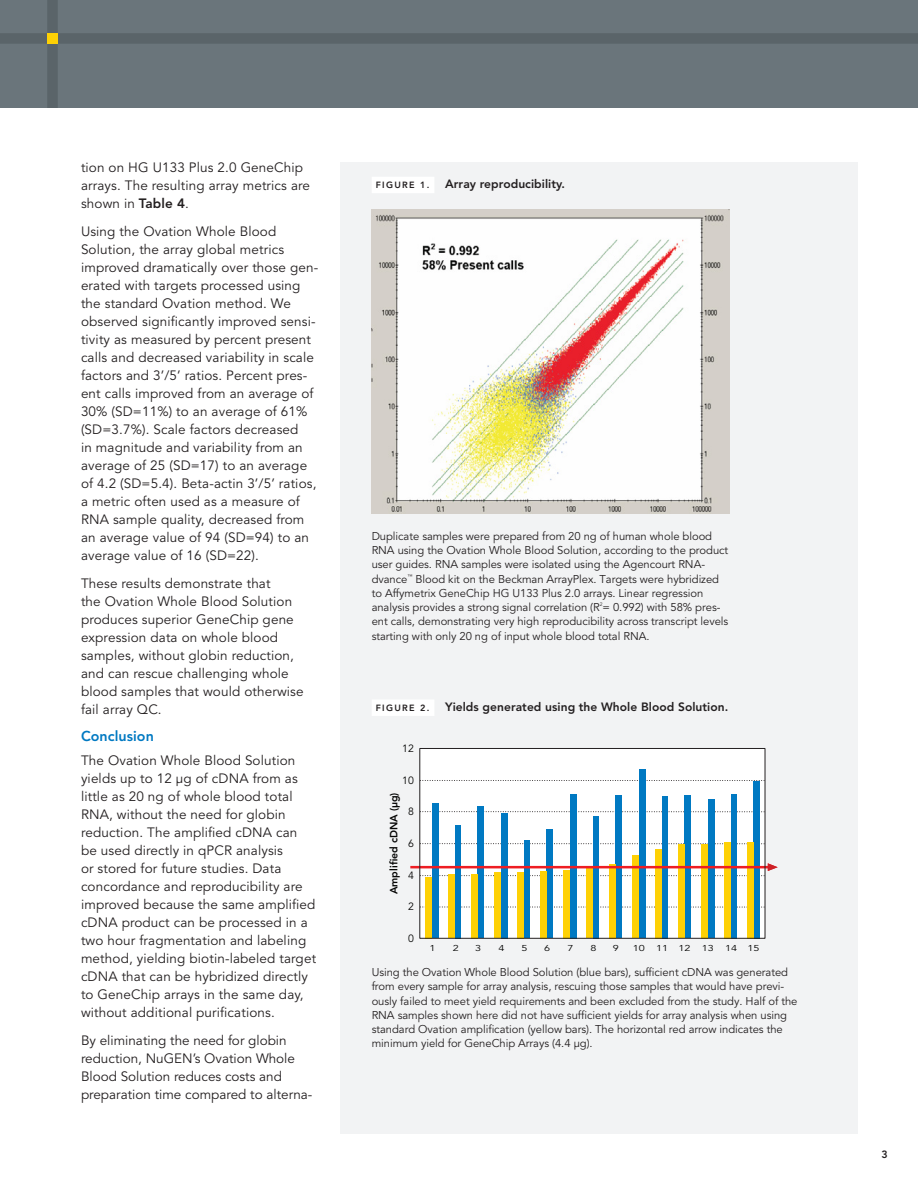
<style>
.page{position:relative;width:918px;height:1188px;background:#fff}
.page>*{position:absolute;margin:0;border:0;box-sizing:border-box;transform-origin:0 0}
.t1{font:800 14.25px "Avenir LT Std";letter-spacing:.005em;color:#0079c2}
.t2{font:13.5px/18px "Avenir LT Std";letter-spacing:.01em;color:#231f20}
.t3{font:800 12px "Avenir LT Std";letter-spacing:.005em;color:#231f20}
.t4{font:11.25px/14.2px "Avenir LT Std";letter-spacing:-.005em;color:#231f20}
.t5{font:800 10.5px "Avenir LT Std";color:#050504}
.t6{font:10.5px "Avenir LT Std";color:#050504}
.t7{font:800 10.5px "Avenir LT Std";color:#231f20}
.t8{font:800 9px "Avenir LT Std";letter-spacing:.15em;color:#231f20}
.t9{font:8.55px "Avenir LT Std";color:#050504;scale:1.27 1}
.t10{font:5.1px "Avenir LT Std";color:#231f20}
.s1{font-weight:800}
.s2{font-size:9px}
</style>
<div class="page">
<div style="left:0;top:0;width:918px;height:108px;background:#6a757b"></div>
<div style="left:0;top:33px;width:918px;height:11px;background:#5a6469"></div>
<div style="left:47px;top:0;width:11px;height:108px;background:#5a6469"></div>
<div style="left:47px;top:33px;width:11px;height:11px;background:#fed105"></div>
<div style="left:340px;top:162px;width:518px;height:972px;background:#f2f3f4"></div>
<img style="left:372px;top:210px;width:358px;height:304px">
<div style="left:420px;top:748px;width:345px;height:191px;background:#fff"></div>
<svg style="left:422px;top:907px;width:341px;height:1px"></svg>
<svg style="left:422px;top:843px;width:341px;height:1px"></svg>
<svg style="left:422px;top:811px;width:341px;height:1px"></svg>
<svg style="left:422px;top:780px;width:341px;height:1px"></svg>
<div style="left:432px;top:803px;width:7px;height:135px;background:#0079c2"></div>
<div style="left:455px;top:825px;width:6px;height:113px;background:#0079c2"></div>
<div style="left:478px;top:807px;width:6px;height:131px;background:#0079c2"></div>
<div style="left:501px;top:813px;width:7px;height:125px;background:#0079c2"></div>
<div style="left:524px;top:841px;width:6px;height:97px;background:#0079c2"></div>
<div style="left:547px;top:829px;width:6px;height:109px;background:#0079c2"></div>
<div style="left:570px;top:794px;width:6px;height:144px;background:#0079c2"></div>
<div style="left:593px;top:816px;width:6px;height:122px;background:#0079c2"></div>
<div style="left:616px;top:796px;width:6px;height:142px;background:#0079c2"></div>
<div style="left:639px;top:769px;width:6px;height:169px;background:#0079c2"></div>
<div style="left:662px;top:796px;width:6px;height:142px;background:#0079c2"></div>
<div style="left:684px;top:796px;width:7px;height:142px;background:#0079c2"></div>
<div style="left:708px;top:799px;width:6px;height:139px;background:#0079c2"></div>
<div style="left:731px;top:794px;width:6px;height:144px;background:#0079c2"></div>
<div style="left:753px;top:781px;width:7px;height:157px;background:#0079c2"></div>
<div style="left:425px;top:877px;width:7px;height:61px;background:#fed105"></div>
<div style="left:449px;top:874px;width:6px;height:64px;background:#fed105"></div>
<div style="left:471px;top:874px;width:7px;height:64px;background:#fed105"></div>
<div style="left:494px;top:873px;width:7px;height:65px;background:#fed105"></div>
<div style="left:518px;top:872px;width:6px;height:66px;background:#fed105"></div>
<div style="left:540px;top:871px;width:7px;height:67px;background:#fed105"></div>
<div style="left:563px;top:870px;width:7px;height:68px;background:#fed105"></div>
<div style="left:586px;top:869px;width:7px;height:69px;background:#fed105"></div>
<div style="left:609px;top:864px;width:7px;height:74px;background:#fed105"></div>
<div style="left:632px;top:856px;width:7px;height:82px;background:#fed105"></div>
<div style="left:655px;top:849px;width:7px;height:89px;background:#fed105"></div>
<div style="left:678px;top:844px;width:6px;height:94px;background:#fed105"></div>
<div style="left:701px;top:844px;width:7px;height:94px;background:#fed105"></div>
<div style="left:724px;top:842px;width:7px;height:96px;background:#fed105"></div>
<div style="left:747px;top:842px;width:6px;height:96px;background:#fed105"></div>
<svg style="left:410px;top:863px;width:368px;height:13px"></svg>
<div style="left:420px;top:748px;width:345px;height:190px;border:1px solid #231f20"></div>
<div style="left:372px;top:177px;width:62px;height:16px;background:#fff"></div>
<div style="left:372px;top:699px;width:62px;height:17px;background:#fff"></div>
<p class="t2" style="left:81px;top:159px;width:231px">tion on HG U133 Plus 2.0 GeneChip arrays. The resulting array metrics are shown in <span class="s1">Table 4</span>.</p>
<p class="t2" style="left:81px;top:223px;width:239px">Using the Ovation Whole Blood Solution, the array global metrics improved dramatically over those gen&shy;erated with targets processed using the standard Ovation method. We observed significantly improved sensi&shy;tivity as measured by percent present calls and decreased variability in scale factors and 3’/5’ ratios. Percent pres&shy;ent calls improved from an average of 30% (SD=11%) to an average of 61% (SD=3.7%). Scale factors decreased<br>in magnitude and variability from an average of 25 (SD=17) to an average of 4.2 (SD=5.4). Beta-actin 3’/5’ ratios, a metric often used as a measure of RNA sample quality, decreased from an average value of 94 (SD=94) to an average value of 16 (SD=22).</p>
<p class="t2" style="left:81px;top:574px;width:224px">These results demonstrate that<br>the Ovation Whole Blood Solution produces superior GeneChip gene expression data on whole blood samples, without globin reduction, and can rescue challenging whole blood samples that would otherwise fail array QC.</p>
<p class="t1" style="left:81px;top:727px;width:74px">Conclusion</p>
<p class="t2" style="left:81px;top:752px;width:237px">The Ovation Whole Blood Solution yields up to 12 µg of cDNA from as little as 20 ng of whole blood total RNA, without the need for globin reduction. The amplified cDNA can be used directly in qPCR analysis<br>or stored for future studies. Data concordance and reproducibility are improved because the same amplified cDNA product can be processed in a two hour fragmentation and labeling method, yielding biotin-labeled target cDNA that can be hybridized directly to GeneChip arrays in the same day, without additional purifications.</p>
<p class="t2" style="left:81px;top:1032px;width:233px">By eliminating the need for globin reduction, NuGEN’s Ovation Whole Blood Solution reduces costs and preparation time compared to alterna-</p>
<p class="t8" style="left:376px;top:180px;width:34px">Figure</p>
<p class="t3" style="left:420px;top:177px;width:146px"><span class="s2">1.</span> Array reproducibility.</p>
<p class="t4" style="left:372px;top:529px;width:358px">Duplicate samples were prepared from 20 ng of human whole blood RNA using the Ovation Whole Blood Solution, according to the product user guides. RNA samples were isolated using the Agencourt RNA&shy;dvance</p>
<p class="t10" style="left:407px;top:573px;width:7px">™</p>
<p class="t4" style="left:372px;top:572px;width:350px;text-indent:44px">Blood kit on the Beckman ArrayPlex. Targets were hybridized to Affymetrix GeneChip HG U133 Plus 2.0 arrays. Linear regression analysis provides a strong signal correlation (R = 0.992) with 58% pres-</p>
<p class="t10" style="left:600px;top:601px;width:4px">2</p>
<p class="t4" style="left:372px;top:615px;width:358px">ent calls, demonstrating very high reproducibility across transcript levels starting with only 20 ng of input whole blood total RNA.</p>
<p class="t8" style="left:376px;top:703px;width:34px">Figure</p>
<p class="t3" style="left:420px;top:700px;width:310px"><span class="s2">2.</span> Yields generated using the Whole Blood Solution.</p>
<p class="t6" style="left:402px;top:742px;width:13px">12</p>
<p class="t6" style="left:402px;top:774px;width:13px">10</p>
<p class="t5" style="left:388px;top:894px;width:103px;rotate:-90deg">Amplified cDNA (µg)</p>
<p class="t6" style="left:408px;top:805px;width:7px">8</p>
<p class="t6" style="left:408px;top:837px;width:7px">6</p>
<p class="t6" style="left:408px;top:869px;width:7px">4</p>
<p class="t6" style="left:408px;top:901px;width:7px">2</p>
<p class="t6" style="left:408px;top:932px;width:7px">0</p>
<p class="t9" style="left:430px;top:944px;width:6px">1</p>
<p class="t9" style="left:453px;top:944px;width:6px">2</p>
<p class="t9" style="left:475px;top:944px;width:6px">3</p>
<p class="t9" style="left:498px;top:944px;width:6px">4</p>
<p class="t9" style="left:522px;top:944px;width:6px">5</p>
<p class="t9" style="left:544px;top:944px;width:6px">6</p>
<p class="t9" style="left:567px;top:944px;width:6px">7</p>
<p class="t9" style="left:591px;top:944px;width:6px">8</p>
<p class="t9" style="left:613px;top:944px;width:6px">9</p>
<p class="t9" style="left:633px;top:944px;width:11px">10</p>
<p class="t9" style="left:656px;top:944px;width:29px">11 12</p>
<p class="t9" style="left:702px;top:944px;width:11px">13</p>
<p class="t9" style="left:725px;top:944px;width:28px">14 15</p>
<p class="t4" style="left:372px;top:965px;width:427px">Using the Ovation Whole Blood Solution (blue bars), sufficient cDNA was generated from every sample for array analysis, rescuing those samples that would have previ&shy;ously failed to meet yield requirements and been excluded from the study. Half of the RNA samples shown here did not have sufficient yields for array analysis when using standard Ovation amplification (yellow bars). The horizontal red arrow indicates the minimum yield for GeneChip Arrays (4.4 µg).</p>
<p class="t7" style="left:881px;top:1148px;width:8px">3</p>
</div>
